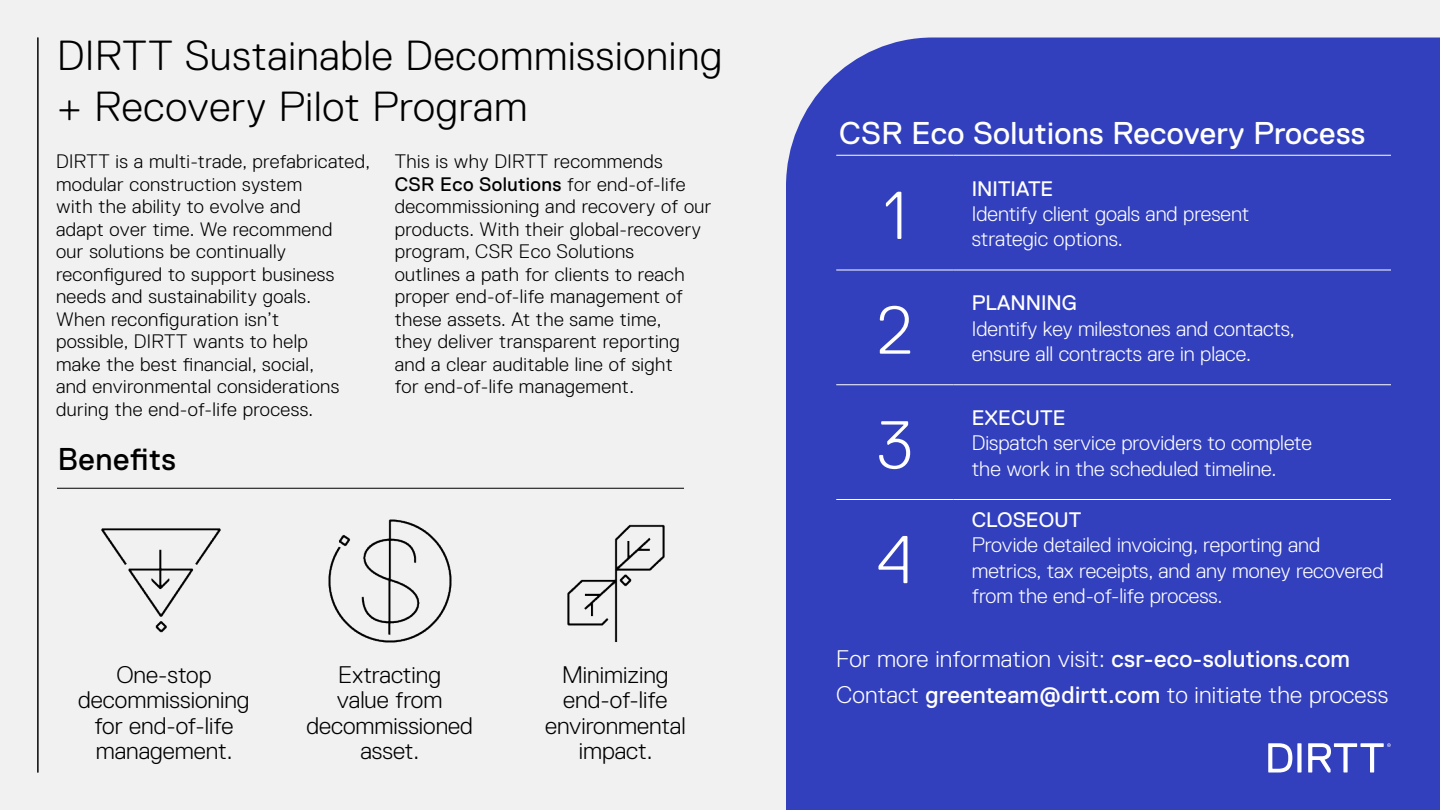
<style>
.page{position:relative;width:1440px;height:810px;background:#f1f1f2}
.page>*{position:absolute;margin:0;border:0;box-sizing:border-box;transform-origin:0 0}
.t1{font:300 67.5px "Replica DIRTT";color:#fff}
.t2{font:300 42px/50.4px "Replica DIRTT";letter-spacing:.02em;color:#000}
.t3{font:31.5px "Replica DIRTT";letter-spacing:.01em;color:#fff}
.t4{font:31.5px "Replica DIRTT";letter-spacing:.02em;color:#000}
.t5{font:300 24px/25.5px "Replica DIRTT";color:#000;text-align:center}
.t6{font:300 24px/36.8px "Replica DIRTT";letter-spacing:.01em;color:#fff}
.t7{font:300 21px/25.2px "Replica DIRTT";color:#fff}
.t8{font:21px "Replica DIRTT";color:#fff}
.t9{font:300 19.5px/22.5px "Replica DIRTT";letter-spacing:.02em;color:#000}
.s1{font-weight:400}
</style>
<div class="page">
<div style="left:786px;top:38px;width:654px;height:772px;background:#3240be"></div>
<hr style="left:38px;top:38px;width:1px;height:734px;background:#000">
<hr style="left:836px;top:270px;width:118px;height:1px;background:#fff">
<hr style="left:954px;top:270px;width:437px;height:1px;background:#fff">
<hr style="left:836px;top:384px;width:118px;height:1px;background:#fff">
<hr style="left:954px;top:384px;width:437px;height:1px;background:#fff">
<hr style="left:836px;top:499px;width:118px;height:1px;background:#fff">
<hr style="left:954px;top:499px;width:437px;height:1px;background:#fff">
<hr style="left:836px;top:155px;width:118px;height:1px;background:#fff">
<hr style="left:954px;top:155px;width:437px;height:1px;background:#fff">
<hr style="left:57px;top:488px;width:627px;height:1px;background:#000">
<img style="left:328px;top:519px;width:124px;height:124px">
<img style="left:101px;top:528px;width:120px;height:105px">
<img style="left:567px;top:524px;width:98px;height:118px">
<svg style="left:1268px;top:743px;width:34px;height:29px"></svg>
<svg style="left:1308px;top:743px;width:83px;height:29px"></svg>
<h2 class="t2" style="left:57px;top:31px;width:667px">DIRTT Sustainable Decommissioning + Recovery Pilot Program</h2>
<p class="t9" style="left:56px;top:150px;width:316px">DIRTT is a multi-trade, prefabricated, modular construction system<br>with the ability to evolve and<br>adapt over time. We recommend<br>our solutions be continually reconfigured to support business needs and sustainability goals.<br>When reconfiguration isn’t<br>possible, DIRTT wants to help<br>make the best financial, social,<br>and environmental considerations during the end-of-life process.</p>
<p class="t9" style="left:395px;top:150px;width:318px">This is why DIRTT recommends<br><span class="s1">CSR Eco Solutions</span> for end-of-life decommissioning and recovery of our products. With their global-recovery program, CSR Eco Solutions<br>outlines a path for clients to reach proper end-of-life management of these assets. At the same time,<br>they deliver transparent reporting and a clear auditable line of sight<br>for end-of-life management.</p>
<h3 class="t4" style="left:58px;top:441px;width:120px">Benefits</h3>
<p class="t5" style="left:78px;top:662px;width:173px">One-stop decommissioning for end-of-life management.</p>
<p class="t5" style="left:306px;top:662px;width:168px">Extracting<br>value from decommissioned asset.</p>
<p class="t5" style="left:545px;top:662px;width:142px">Minimizing end-of-life environmental impact.</p>
<h3 class="t3" style="left:839px;top:116px;width:528px">CSR Eco Solutions Recovery Process</h3>
<h1 class="t1" style="left:883px;top:178px;width:25px">1</h1>
<h1 class="t1" style="left:877px;top:293px;width:37px">2</h1>
<h1 class="t1" style="left:877px;top:408px;width:37px">3</h1>
<h1 class="t1" style="left:877px;top:522px;width:37px">4</h1>
<p class="t8" style="left:972px;top:177px;width:83px">INITIATE</p>
<p class="t7" style="left:972px;top:201px;width:279px">Identify client goals and present strategic options.</p>
<p class="t8" style="left:972px;top:291px;width:107px">PLANNING</p>
<p class="t7" style="left:972px;top:316px;width:325px">Identify key milestones and contacts, ensure all contracts are in place.</p>
<p class="t8" style="left:972px;top:406px;width:95px">EXECUTE</p>
<p class="t7" style="left:972px;top:431px;width:342px">Dispatch service providers to complete the work in the scheduled timeline.</p>
<p class="t8" style="left:972px;top:508px;width:111px">CLOSEOUT</p>
<p class="t7" style="left:972px;top:533px;width:413px">Provide detailed invoicing, reporting and metrics, tax receipts, and any money recovered from the end-of-life process.</p>
<p class="t6" style="left:836px;top:640px;width:554px">For more information visit: <span class="s1">csr-eco-solutions.com<br></span>Contact <span class="s1">greenteam@dirtt.com</span> to initiate the process</p>
</div>
